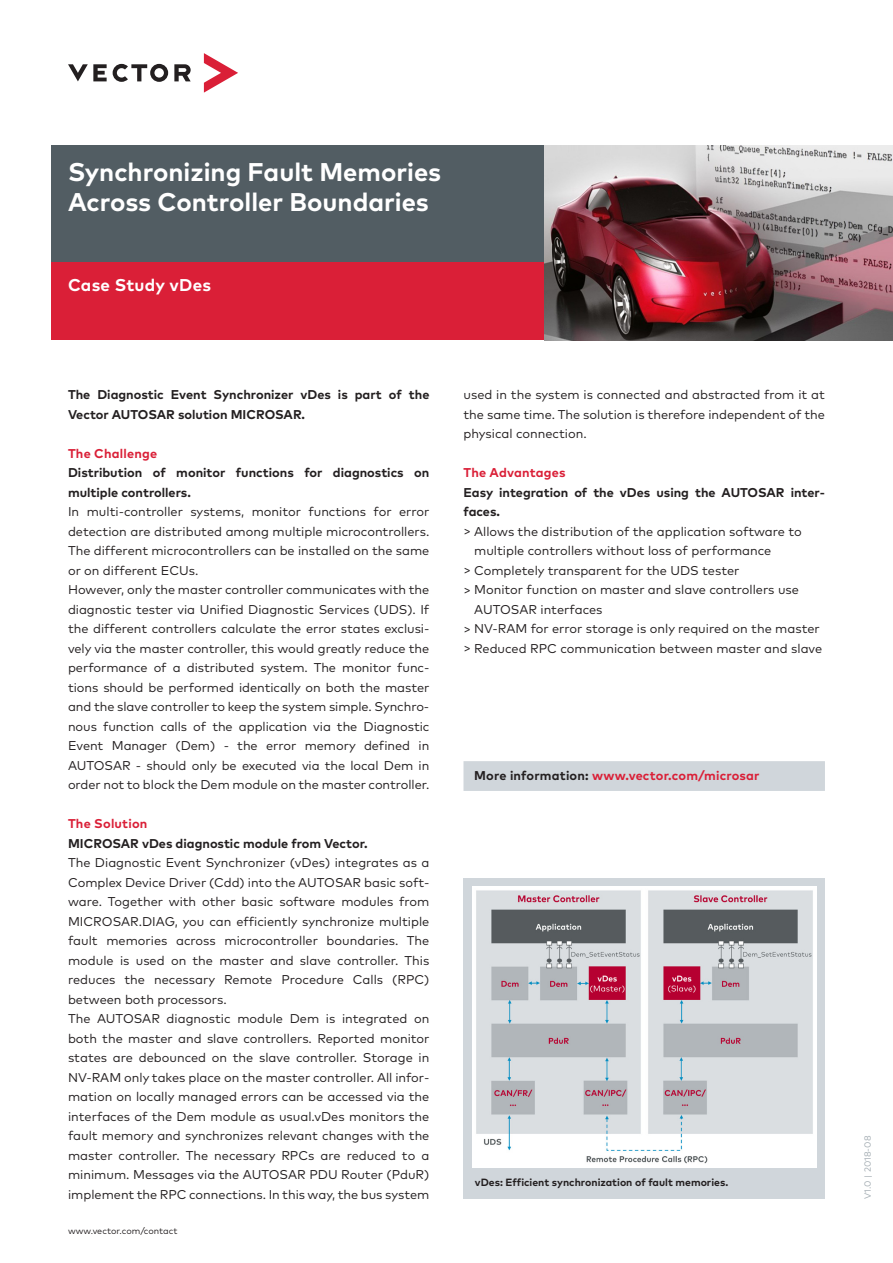
<style>
.page{position:relative;width:893px;height:1263px;background:#fff}
.page>*{position:absolute;margin:0;border:0;box-sizing:border-box;transform-origin:0 0}
.t1{font:700 25.65px/30.8px "Mark Pro";color:#fff}
.t2{font:700 17.1px "Mark Pro";letter-spacing:.015em;color:#fff}
.t3{font:12.75px/19.5px "Mark Pro";color:#231f20}
.t4{font:700 12.75px/19.5px "Mark Pro";color:#231f20}
.t5{font:700 12.75px "Mark Pro";letter-spacing:.015em;color:#da1f37}
.t6{font:700 10.5px "Mark Pro";color:#231f20}
.t7{font:9px "Mark Pro";color:#231f20}
.t8{font:9px "Mark Pro";color:#a4adb3}
.s1{color:#231f20}
</style>
<div class="page">
<svg style="left:204px;top:53px;width:34px;height:40px"></svg>
<svg style="left:68px;top:64px;width:123px;height:18px"></svg>
<div style="left:51px;top:262px;width:516px;height:78px;background:#da1f37"></div>
<div style="left:51px;top:146px;width:516px;height:116px;background:#525d63"></div>
<div style="left:463px;top:761px;width:362px;height:30px;background:#d0d6db"></div>
<img style="left:544px;top:146px;width:349px;height:194px">
<div style="left:463px;top:878px;width:362px;height:321px;background:#d0d6db"></div>
<img style="left:472px;top:887px;width:344px;height:280px">
<h1 class="t1" style="left:68px;top:154px;width:375px">Synchronizing Fault Memories<br>Across Controller Boundaries</h1>
<h2 class="t2" style="left:68px;top:272px;width:145px">Case Study vDes</h2>
<p class="t4" style="left:68px;top:384px;width:363px">The Diagnostic Event Synchronizer vDes is part of the<br>Vector AUTOSAR solution MICROSAR.</p>
<p class="t5" style="left:68px;top:444px;width:91px">The Challenge</p>
<p class="t4" style="left:68px;top:462px;width:363px">Distribution of monitor functions for diagnostics on multiple controllers.</p>
<p class="t3" style="left:68px;top:501px;width:363px">In multi-controller systems, monitor functions for error detection are distributed among multiple microcontrollers.<br>The different microcontrollers can be installed on the same or on different ECUs.<br>However, only the master controller communicates with the diagnostic tester via Unified Diagnostic Services (UDS). If the different controllers calculate the error states exclusi&shy;vely via the master controller, this would greatly reduce the performance of a distributed system. The monitor func&shy;tions should be performed identically on both the master and the slave controller to keep the system simple. Synchro&shy;nous function calls of the application via the Diagnostic Event Manager (Dem) - the error memory defined in AUTOSAR - should only be executed via the local Dem in order not to block the Dem module on the master controller.</p>
<p class="t5" style="left:68px;top:814px;width:81px">The Solution</p>
<p class="t4" style="left:68px;top:832px;width:301px">MICROSAR vDes diagnostic module from Vector.</p>
<p class="t3" style="left:68px;top:852px;width:363px">The Diagnostic Event Synchronizer (vDes) integrates as a Complex Device Driver (Cdd) into the AUTOSAR basic soft&shy;ware. Together with other basic software modules from MICROSAR.DIAG, you can efficiently synchronize multiple fault memories across microcontroller boundaries. The module is used on the master and slave controller. This reduces the necessary Remote Procedure Calls (RPC) between both processors.<br>The AUTOSAR diagnostic module Dem is integrated on both the master and slave controllers. Reported monitor states are debounced on the slave controller. Storage in NV-RAM only takes place on the master controller. All infor&shy;mation on locally managed errors can be accessed via the interfaces of the Dem module as usual.vDes monitors the fault memory and synchronizes relevant changes with the master controller. The necessary RPCs are reduced to a minimum. Messages via the AUTOSAR PDU Router (PduR) implement the RPC connections. In this way, the bus system</p>
<p class="t7" style="left:68px;top:1224px;width:111px">www.vector.com/contact</p>
<p class="t3" style="left:463px;top:384px;width:363px;text-align:justify">used in the system is connected and abstracted from it at the same time. The solution is therefore independent of the physical connection.</p>
<p class="t5" style="left:463px;top:463px;width:103px">The Advantages</p>
<p class="t4" style="left:463px;top:481px;width:363px">Easy integration of the vDes using the AUTOSAR inter&shy;faces.</p>
<p class="t3" style="left:463px;top:520px;width:340px">&gt; Allows the distribution of the application software to</p>
<p class="t3" style="left:474px;top:540px;width:299px">multiple controllers without loss of performance</p>
<p class="t3" style="left:463px;top:559px;width:278px">&gt; Completely transparent for the UDS tester</p>
<p class="t3" style="left:463px;top:579px;width:337px">&gt; Monitor function on master and slave controllers use</p>
<p class="t3" style="left:474px;top:598px;width:130px">AUTOSAR interfaces</p>
<p class="t3" style="left:463px;top:618px;width:358px">&gt; NV-RAM for error storage is only required on the master</p>
<p class="t3" style="left:463px;top:637px;width:360px">&gt; Reduced RPC communication between master and slave</p>
<p class="t5" style="left:474px;top:766px;width:287px"><span class="s1">More information:</span> www.vector.com/microsar</p>
<p class="t6" style="left:475px;top:1174px;width:255px">vDes: Efficient synchronization of fault memories.</p>
<p class="t8" style="left:861px;top:1199px;width:65px;rotate:-90deg">V1.0 | 2018-08</p>
</div>
